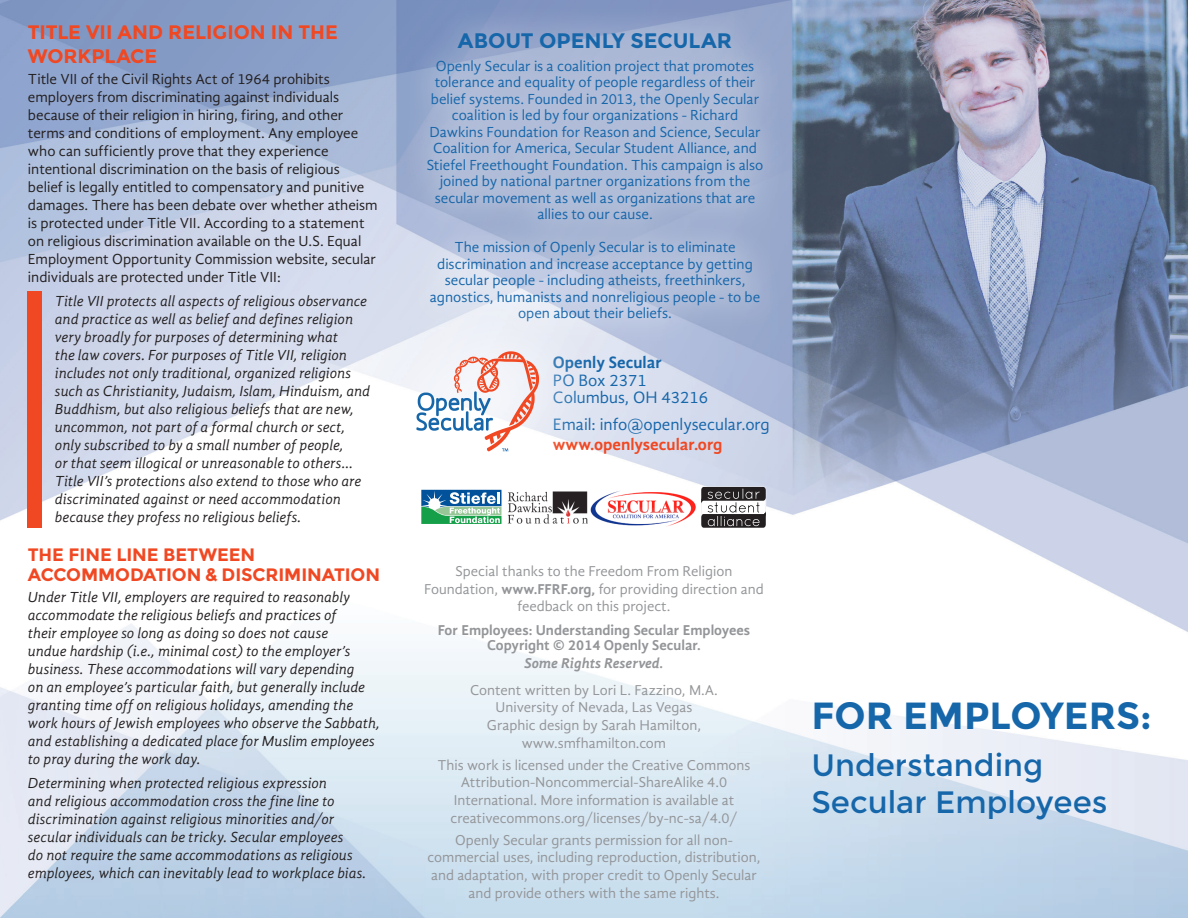
<style>
.page{position:relative;width:1188px;height:918px;background:#fff}
.page>*{position:absolute;margin:0;border:0;box-sizing:border-box;transform-origin:0 0}
.t1{font:700 37.8px "Montserrat";color:#1666aa}
.t2{font:30.9px "Montserrat";color:#1666aa}
.t3{font:700 21px "Montserrat";color:#1666aa}
.Headline__Red{font:700 19.5px/24px "Montserrat";color:#f04822}
.Headline__Red-2{font:700 18px/19.5px "Montserrat";letter-spacing:-.005em;color:#f04822}
.t4{font:16.95px "Gandhi Sans";color:#1666aa}
.t5{font:700 16.95px "Gandhi Sans";color:#f04822}
.t6{font:700 16.95px "Gandhi Sans";color:#1666aa}
.t7{font:italic 15px/18px "Gandhi Sans";letter-spacing:-.005em;color:#231f20}
.t8{font:15px/16.5px "Gandhi Sans";color:#1666aa;text-align:center}
.t9{font:15px/18px "Gandhi Sans";color:#231f20}
.t10{font:14.7px/17.7px "Gandhi Sans";color:#939598;text-align:center}
.t11{font:700 14.7px "Gandhi Sans";color:#939598}
.t12{font:italic 700 14.7px "Gandhi Sans";color:#939598}
.s1{font-weight:700}
</style>
<div class="page">
<img style="left:0;top:0;width:1188px;height:918px">
<div style="left:398px;top:2px;width:394px;height:349px;background:#fff;opacity:.26"></div>
<div style="left:349px;top:285px;width:257px;height:234px;background:#fff;opacity:.75"></div>
<svg style="left:416px;top:351px;width:123px;height:101px"></svg>
<div style="left:27px;top:292px;width:14px;height:236px;background:#f04822"></div>
<svg style="left:422px;top:490px;width:80px;height:34px"></svg>
<img style="left:506px;top:491px;width:83px;height:33px">
<hr style="left:712px;top:528px;width:45px;height:1px;background:#fff">
<svg style="left:701px;top:487px;width:65px;height:41px"></svg>
<img style="left:590px;top:487px;width:108px;height:41px">
<p class="Headline__Red" style="left:28px;top:20px;width:311px">TITLE VII AND RELIGION IN THE<br>WORKPLACE</p>
<p class="t9" style="left:28px;top:70px;width:351px">Title VII of the Civil Rights Act of 1964 prohibits employers from discriminating against individuals because of their religion in hiring, firing, and other terms and conditions of employment. Any employee who can sufficiently prove that they experience intentional discrimination on the basis of religious belief is legally entitled to compensatory and punitive damages. There has been debate over whether atheism is protected under Title VII. According to a statement on religious discrimination available on the U.S. Equal Employment Opportunity Commission website, secular individuals are protected under Title VII:</p>
<p class="t7" style="left:55px;top:292px;width:317px">Title VII protects all aspects of religious observance and practice as well as belief and defines religion very broadly for purposes of determining what<br>the law covers. For purposes of Title VII, religion includes not only traditional, organized religions such as Christianity, Judaism, Islam, Hinduism, and Buddhism, but also religious beliefs that are new, uncommon, not part of a formal church or sect, only subscribed to by a small number of people,<br>or that seem illogical or unreasonable to others… Title VII’s protections also extend to those who are discriminated against or need accommodation because they profess no religious beliefs.</p>
<p class="Headline__Red-2" style="left:28px;top:545px;width:354px">THE FINE LINE BETWEEN<br>ACCOMMODATION &amp; DISCRIMINATION</p>
<p class="t7" style="left:28px;top:588px;width:353px">Under Title VII, employers are required to reasonably accommodate the religious beliefs and practices of<br>their employee so long as doing so does not cause<br>undue hardship (i.e., minimal cost) to the employer’s business. These accommodations will vary depending<br>on an employee’s particular faith, but generally include granting time off on religious holidays, amending the work hours of Jewish employees who observe the Sabbath, and establishing a dedicated place for Muslim employees to pray during the work day.</p>
<p class="t7" style="left:28px;top:774px;width:340px">Determining when protected religious expression<br>and religious accommodation cross the fine line to discrimination against religious minorities and/or secular individuals can be tricky. Secular employees<br>do not require the same accommodations as religious employees, which can inevitably lead to workplace bias.</p>
<p class="t3" style="left:458px;top:28px;width:276px">ABOUT OPENLY SECULAR</p>
<p class="t8" style="left:427px;top:58px;width:338px">Openly Secular is a coalition project that promotes tolerance and equality of people regardless of their belief systems. Founded in 2013, the Openly Secular coalition is led by four organizations - Richard Dawkins Foundation for Reason and Science, Secular Coalition for America, Secular Student Alliance, and Stiefel Freethought Foundation. This campaign is also joined by national partner organizations from the secular movement as well as organizations that are allies to our cause.</p>
<p class="t8" style="left:430px;top:239px;width:332px">The mission of Openly Secular is to eliminate discrimination and increase acceptance by getting secular people - including atheists, freethinkers, agnostics, humanists and nonreligious people - to be open about their beliefs.</p>
<p class="t6" style="left:553px;top:352px;width:110px">Openly Secular</p>
<p class="t4" style="left:553px;top:371px;width:95px">PO Box 2371</p>
<p class="t4" style="left:553px;top:388px;width:157px">Columbus, OH 43216</p>
<p class="t4" style="left:553px;top:414px;width:218px">Email: info@openlysecular.org</p>
<p class="t5" style="left:553px;top:435px;width:171px">www.openlysecular.org</p>
<p class="t10" style="left:424px;top:562px;width:341px">Special thanks to the Freedom From Religion<br>Foundation, <span class="s1">www.FFRF.org,</span> for providing direction and feedback on this project.</p>
<p class="t11" style="left:438px;top:622px;width:314px">For Employees: Understanding Secular Employees</p>
<p class="t11" style="left:487px;top:637px;width:215px">Copyright © 2014 Openly Secular.</p>
<p class="t12" style="left:524px;top:655px;width:141px">Some Rights Reserved.</p>
<p class="t10" style="left:470px;top:681px;width:249px">Content written by Lori L. Fazzino, M.A.</p>
<p class="t10" style="left:496px;top:699px;width:198px">University of Nevada, Las Vegas</p>
<p class="t10" style="left:487px;top:716px;width:216px">Graphic design by Sarah Hamilton,</p>
<p class="t10" style="left:522px;top:734px;width:146px">www.smfhamilton.com</p>
<p class="t10" style="left:437px;top:756px;width:315px">This work is licensed under the Creative Commons Attribution-Noncommercial-ShareAlike 4.0<br>International. More information is available at creativecommons.org/licenses/by-nc-sa/4.0/</p>
<p class="t10" style="left:428px;top:831px;width:334px">Openly Secular grants permission for all non&shy;commercial uses, including reproduction, distribution, and adaptation, with proper credit to Openly Secular and provide others with the same rights.</p>
<p class="t1" style="left:812px;top:693px;width:342px">FOR EMPLOYERS:</p>
<p class="t2" style="left:812px;top:747px;width:233px">Understanding</p>
<p class="t2" style="left:812px;top:785px;width:297px">Secular Employees</p>
</div>
